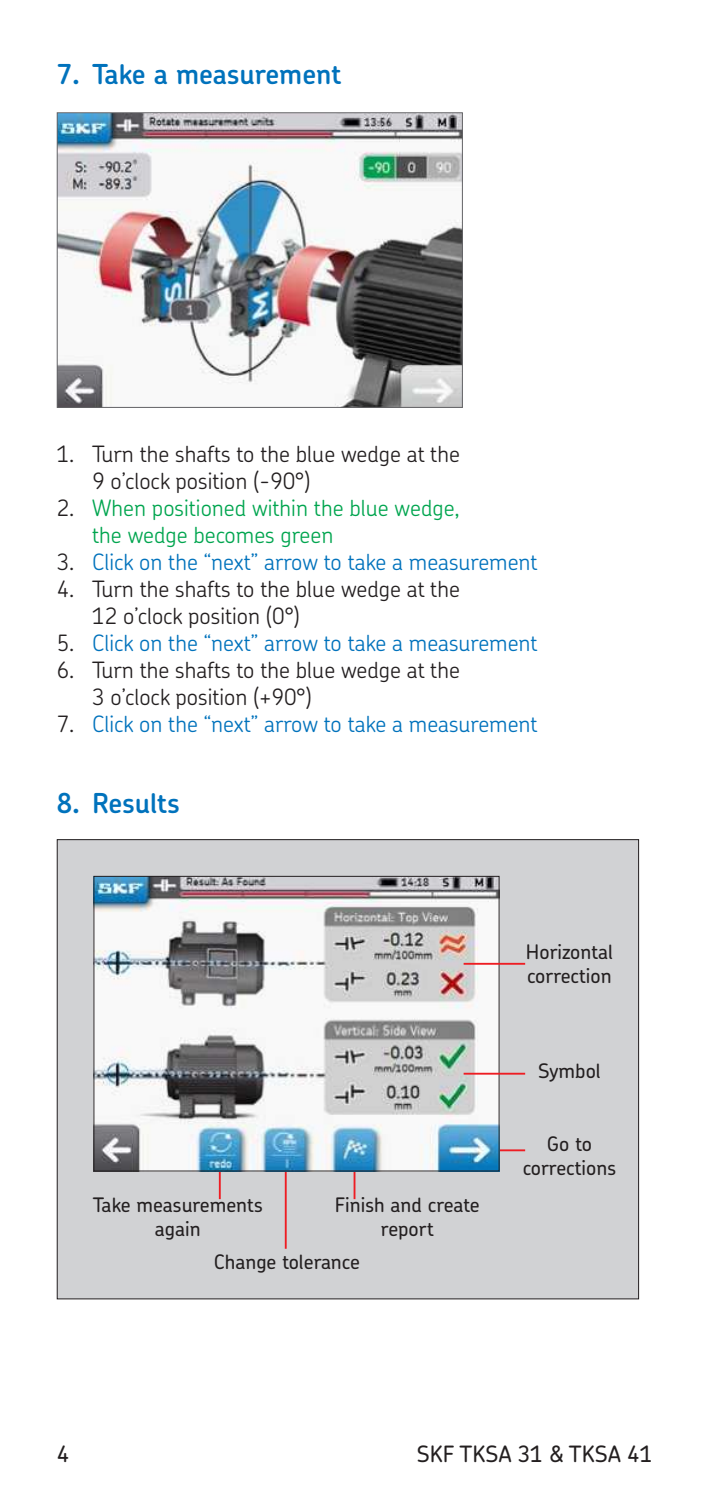
<style>
.page{position:relative;width:709px;height:1489px;background:#fff}
.page>*{position:absolute;margin:0;border:0;box-sizing:border-box;transform-origin:0 0}
.t1{font:600 27.5px "SKF Chevin OT";color:#0072bc}
.t2{font:300 22.5px/27px "SKF Chevin OT";color:#231f20}
.t3{font:300 22.5px "SKF Chevin OT";color:#0072bc}
.t4{font:300 22.5px/27px "SKF Chevin OT";color:#00a54f}
.t5{font:500 22.5px "SKF Chevin OT";color:#231f20}
.t6{font:500 20px/24px "SKF Chevin OT";color:#231f20;text-align:center}
.s1{color:#231f20}
</style>
<div class="page">
<img style="left:59px;top:114px;width:402px;height:292px">
<div style="left:57px;top:112px;width:406px;height:296px;border:1px solid #636366"></div>
<div style="left:57px;top:839px;width:581px;height:459px;background:#d1d2d4"></div>
<hr style="left:285px;top:1163px;width:2px;height:85px;background:#ee1d23">
<hr style="left:353px;top:1163px;width:2px;height:35px;background:#ee1d23">
<hr style="left:219px;top:1163px;width:2px;height:35px;background:#ee1d23">
<hr style="left:468px;top:1149px;width:57px;height:2px;background:#ee1d23">
<img style="left:95px;top:877px;width:402px;height:292px">
<div style="left:93px;top:875px;width:406px;height:296px;border:1px solid #231f20"></div>
<hr style="left:463px;top:1072px;width:62px;height:2px;background:#ee1d23">
<hr style="left:463px;top:962px;width:62px;height:2px;background:#ee1d23">
<p class="t1" style="left:57px;top:61px;width:286px">7. Take a measurement</p>
<p class="t2" style="left:92px;top:441px;width:369px;text-indent:-35px">1. Turn the shafts to the blue wedge at the<br>9 o’clock position (-90°)</p>
<p class="t4" style="left:92px;top:495px;width:369px;text-indent:-35px"><span class="s1">2.</span> When positioned within the blue wedge, the wedge becomes green</p>
<p class="t3" style="left:57px;top:551px;width:482px"><span class="s1">3.</span> Click on the “next” arrow to take a measurement</p>
<p class="t2" style="left:92px;top:576px;width:369px;text-indent:-35px">4. Turn the shafts to the blue wedge at the<br>12 o’clock position (0°)</p>
<p class="t3" style="left:57px;top:632px;width:482px"><span class="s1">5.</span> Click on the “next” arrow to take a measurement</p>
<p class="t2" style="left:92px;top:657px;width:369px;text-indent:-35px">6. Turn the shafts to the blue wedge at the<br>3 o’clock position (+90°)</p>
<p class="t3" style="left:57px;top:713px;width:482px"><span class="s1">7.</span> Click on the “next” arrow to take a measurement</p>
<p class="t1" style="left:57px;top:790px;width:124px">8. Results</p>
<p class="t6" style="left:93px;top:1193px;width:171px">Take measurements again</p>
<p class="t6" style="left:335px;top:1193px;width:146px">Finish and create report</p>
<p class="t6" style="left:214px;top:1250px;width:147px">Change tolerance</p>
<p class="t6" style="left:526px;top:940px;width:88px;text-align:left">Horizontal correction</p>
<p class="t6" style="left:538px;top:1059px;width:64px">Symbol</p>
<p class="t6" style="left:523px;top:1132px;width:95px">Go to corrections</p>
<p class="t5" style="left:57px;top:1443px;width:14px">4</p>
<p class="t5" style="left:417px;top:1443px;width:237px">SKF TKSA 31 &amp; TKSA 41</p>
</div>
